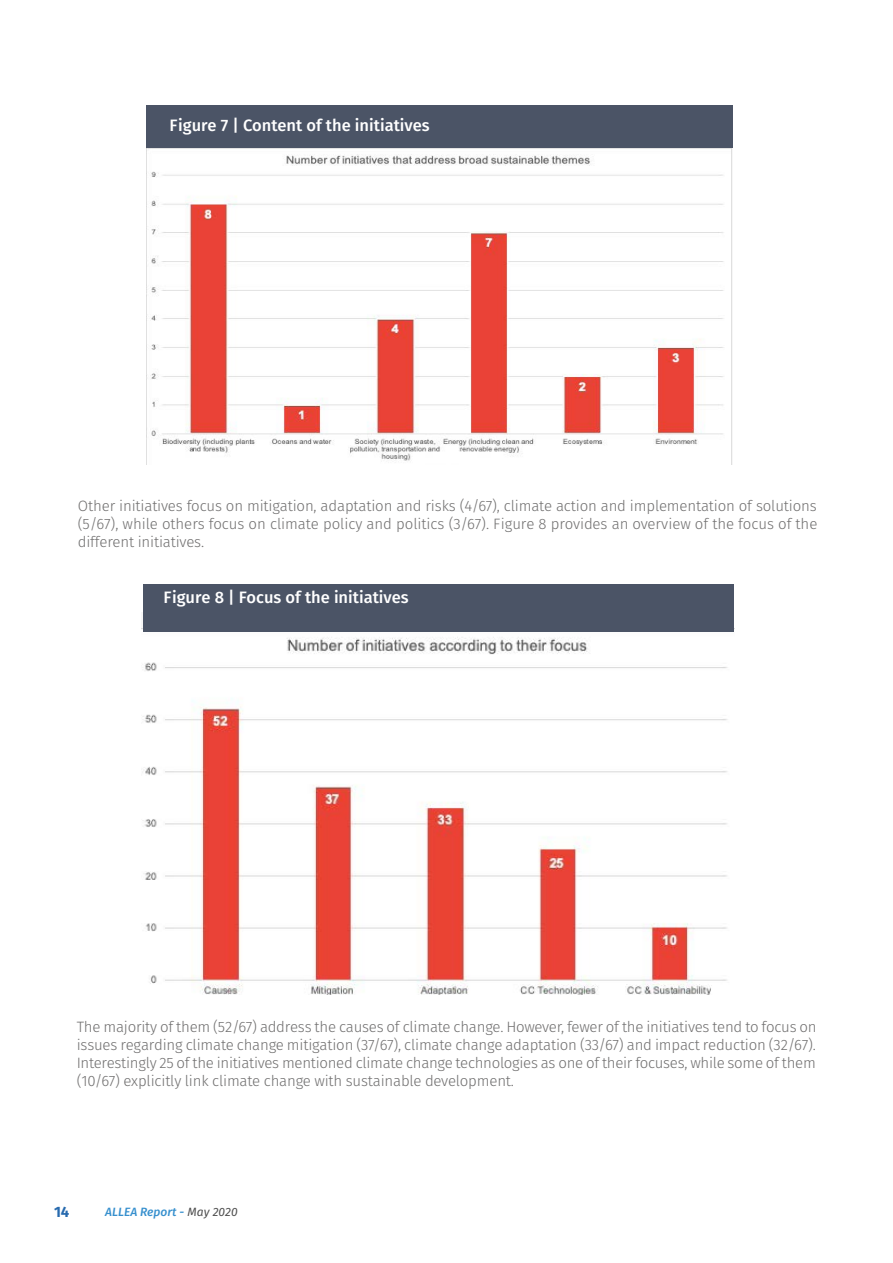
<style>
.page{position:relative;width:893px;height:1263px;background:#fff}
.page>*{position:absolute;margin:0;border:0;box-sizing:border-box;transform-origin:0 0}
.t1{font:500 16.5px "Fira Sans";color:#fff}
.t2{font:300 15px/18px "Fira Sans";letter-spacing:-.01em;color:#706f6f;text-align:justify}
.t3{font:700 15px "Fira Sans";color:#276aae}
.t4{font:italic 500 12px "Fira Sans";color:#3790ce}
.s1{font-weight:400;color:#4f4f4f}
</style>
<div class="page">
<img style="left:147px;top:148px;width:585px;height:317px">
<div style="left:147px;top:106px;width:586px;height:42px;background:#4b5466"></div>
<img style="left:141px;top:628px;width:593px;height:366px">
<div style="left:143px;top:584px;width:591px;height:47px;background:#4b5466"></div>
<p class="t1" style="left:170px;top:114px;width:262px">Figure 7 | Content of the initiatives</p>
<p class="t2" style="left:78px;top:497px;width:741px">Other initiatives focus on mitigation, adaptation and risks (4/67), climate action and implementation of solutions (5/67), while others focus on climate policy and politics (3/67). Figure 8 provides an overview of the focus of the different initiatives.</p>
<p class="t1" style="left:164px;top:586px;width:247px">Figure 8 | Focus of the initiatives</p>
<p class="t2" style="left:77px;top:1018px;width:741px">The majority of them (52/67) address the causes of climate change. However, fewer of the initiatives tend to focus on issues regarding climate change mitigation (37/67), climate change adaptation (33/67) and impact reduction (32/67).<br>Interestingly 25 of the initiatives mentioned climate change technologies as one of their focuses, while some of them (10/67) explicitly link climate change with sustainable development.</p>
<p class="t3" style="left:54px;top:1201px;width:17px">14</p>
<p class="t4" style="left:105px;top:1203px;width:134px">ALLEA Report - <span class="s1">May 2020</span></p>
</div>
